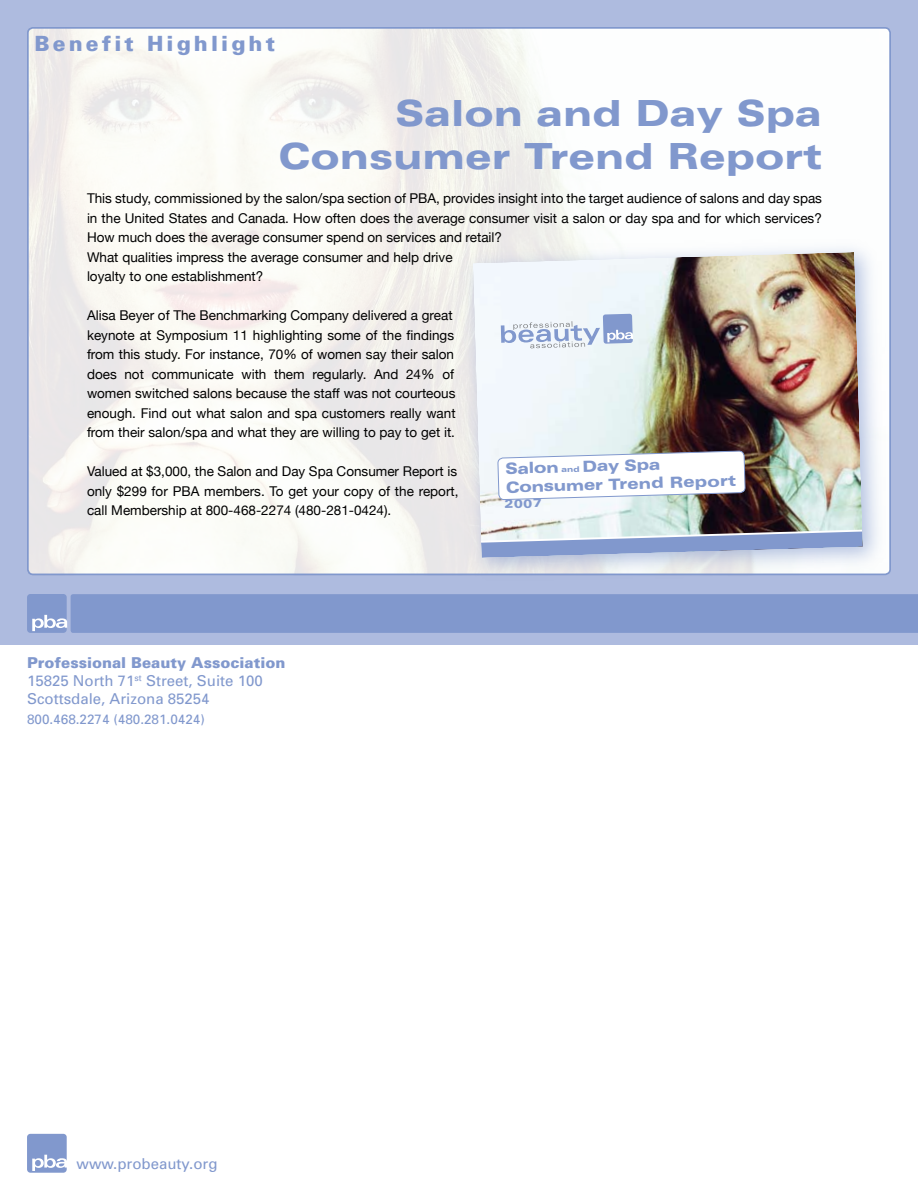
<style>
.page{position:relative;width:918px;height:1188px;background:#fff}
.page>*{position:absolute;margin:0;border:0;box-sizing:border-box;transform-origin:0 0}
.t1{font:900 expanded 36px/43.2px "Univers";color:#8198cd;text-align:right}
.t2{font:900 21px "Univers";letter-spacing:.15em;color:#8198cd}
.t3{font:900 expanded 15.45px/18.8px "Univers";color:#8198cd}
.t4{font:15px/18px "Univers";color:#8198cd}
.t5{font:13.5px/19.5px "Helvetica Neue";color:#000}
.t6{font:13.5px "Univers";color:#8198cd}
.t7{font:900 expanded 12px "Univers";color:#8198cd}
.s1{font-size:7.65px}
.s2{font-weight:900}
</style>
<div class="page">
<div style="left:0;top:0;width:918px;height:645px;background:#aebbdf"></div>
<img style="left:28px;top:30px;width:862px;height:544px">
<div style="left:27px;top:594px;width:40px;height:39px;background:#8198cd;border-radius:3px"></div>
<div style="left:32px;top:594px;width:886px;height:39px;background:#8198cd"></div>
<div style="left:27px;top:1134px;width:40px;height:39px;background:#8198cd;border-radius:3px"></div>
<svg style="left:32px;top:1155px;width:35px;height:16px"></svg>
<div style="left:460px;top:240px;width:426px;height:341px;background:#8198cd;opacity:.6"></div>
<img style="left:473px;top:252px;width:390px;height:276px">
<svg style="left:501px;top:314px;width:132px;height:34px;background:#cad5e8"></svg>
<svg style="left:497px;top:390px;width:249px;height:110px;background:#cac9c7"></svg>
<svg style="left:473px;top:528px;width:390px;height:30px;background:#a7b6d3"></svg>
<h2 class="t2" style="left:34px;top:30px;width:242px">Benefit Highlight</h2>
<h1 class="t1" style="left:278px;top:91px;width:545px">Salon and Day Spa<br>Consumer Trend Report</h1>
<p class="t5" style="left:87px;top:188px;width:737px">This study, commissioned by the salon/spa section of PBA, provides insight into the target audience of salons and day spas in the United States and Canada. How often does the average consumer visit a salon or day spa and for which services?<br>How much does the average consumer spend on services and retail?<br>What qualities impress the average consumer and help drive<br>loyalty to one establishment?</p>
<p class="t5" style="left:87px;top:305px;width:370px">Alisa Beyer of The Benchmarking Company delivered a great keynote at Symposium 11 highlighting some of the findings from this study. For instance, 70% of women say their salon does not communicate with them regularly. And 24% of women switched salons because the staff was not courteous enough. Find out what salon and spa customers really want from their salon/spa and what they are willing to pay to get it.</p>
<p class="t5" style="left:87px;top:461px;width:373px;text-align:justify">Valued at $3,000, the Salon and Day Spa Consumer Report is only $299 for PBA members. To get your copy of the report, call Membership at 800-468-2274 (480-281-0424).</p>
<p class="t3" style="left:505px;top:460px;width:232px;rotate:-2deg">Salon <span class="s1">and</span> Day Spa<br>Consumer Trend Report</p>
<p class="t7" style="left:504px;top:497px;width:39px;rotate:-2deg">2007</p>
<p class="t4" style="left:27px;top:654px;width:260px"><span class="s2">Professional Beauty Association<br></span>15825 North 71<sup>st</sup> Street, Suite 100<br>Scottsdale, Arizona 85254</p>
<p class="t6" style="left:27px;top:710px;width:179px">800.468.2274 (480.281.0424)</p>
<p class="t4" style="left:77px;top:1154px;width:142px">www.probeauty.org</p>
</div>
